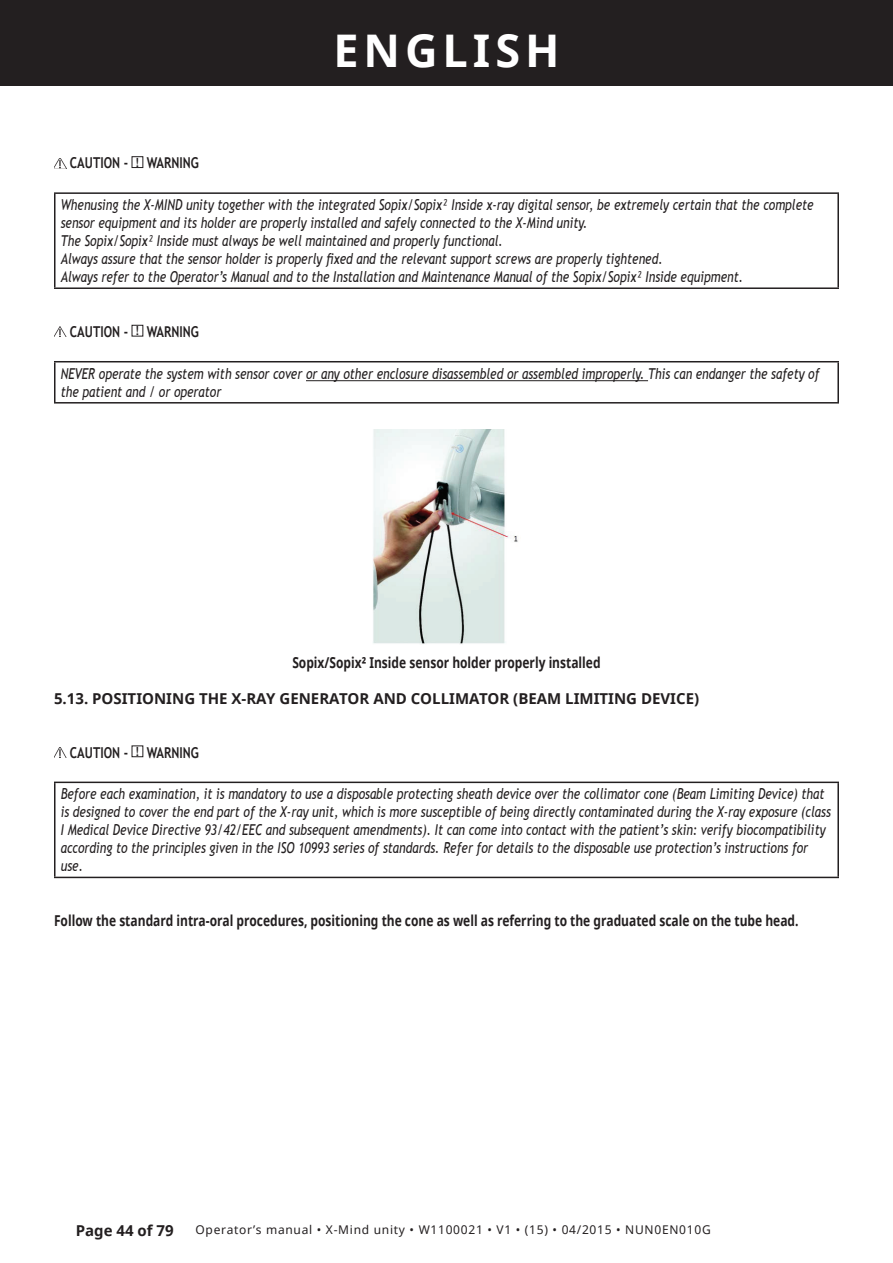
<style>
.page{position:relative;width:893px;height:1263px;background:#fff}
.page>*{position:absolute;margin:0;border:0;box-sizing:border-box;transform-origin:0 0}
.t1{font:700 45px "Noto Sans";letter-spacing:.11em;color:#fff}
.t2{font:italic 15px/18px "Trebuchet MS";color:#231f20;scale:.8 1}
.t3{font:700 15px "Noto Sans";color:#231f20;scale:.8 1}
.t4{font:700 15px "Noto Sans";color:#231f20}
.t5{font:700 15px "Trebuchet MS";color:#231f20;scale:.8 1}
.t6{font:12px "Noto Sans";letter-spacing:.06em;color:#231f20}
.s1{font-weight:400;font-size:12.6px}
</style>
<div class="page">
<div style="left:0;top:0;width:893px;height:85px;background:#231f20"></div>
<svg style="left:54px;top:158px;width:12px;height:10px"></svg>
<div style="left:132px;top:156px;width:11px;height:12px;border:1px solid #231f20"></div>
<hr style="left:54px;top:192px;width:785px;height:2px;background:#231f20">
<hr style="left:54px;top:194px;width:2px;height:93px;background:#231f20">
<hr style="left:837px;top:194px;width:2px;height:93px;background:#231f20">
<hr style="left:54px;top:287px;width:785px;height:2px;background:#231f20">
<svg style="left:54px;top:327px;width:12px;height:10px"></svg>
<div style="left:132px;top:325px;width:11px;height:11px;border:1px solid #231f20"></div>
<hr style="left:54px;top:361px;width:785px;height:1px;background:#231f20">
<hr style="left:54px;top:362px;width:2px;height:40px;background:#231f20">
<hr style="left:837px;top:362px;width:2px;height:40px;background:#231f20">
<hr style="left:54px;top:402px;width:785px;height:2px;background:#231f20">
<hr style="left:306px;top:380px;width:342px;height:1px;background:#231f20">
<img style="left:373px;top:430px;width:145px;height:214px">
<svg style="left:54px;top:747px;width:12px;height:11px"></svg>
<div style="left:132px;top:746px;width:11px;height:11px;border:1px solid #231f20"></div>
<hr style="left:54px;top:782px;width:785px;height:1px;background:#231f20">
<hr style="left:54px;top:783px;width:2px;height:94px;background:#231f20">
<hr style="left:837px;top:783px;width:2px;height:94px;background:#231f20">
<hr style="left:54px;top:877px;width:785px;height:1px;background:#231f20">
<h1 class="t1" style="left:333px;top:18px;width:228px">ENGLISH</h1>
<p class="t5" style="left:70px;top:154px;width:163px">CAUTION - <span class="s1">!</span> WARNING</p>
<p class="t2" style="left:61px;top:196px;width:943px">Whenusing the X-MIND unity together with the integrated Sopix/Sopix² Inside x-ray digital sensor, be extremely certain that the complete sensor equipment and its holder are properly installed and safely connected to the X-Mind unity.<br>The Sopix/Sopix² Inside must always be well maintained and properly functional.<br>Always assure that the sensor holder is properly fixed and the relevant support screws are properly tightened.<br>Always refer to the Operator’s Manual and to the Installation and Maintenance Manual of the Sopix/Sopix² Inside equipment.</p>
<p class="t5" style="left:70px;top:322px;width:163px">CAUTION - <span class="s1">!</span> WARNING</p>
<p class="t2" style="left:61px;top:365px;width:950px">NEVER operate the system with sensor cover or any other enclosure disassembled or assembled improperly. This can endanger the safety of the patient and / or operator</p>
<p class="t3" style="left:292px;top:651px;width:387px">Sopix/Sopix² Inside sensor holder properly installed</p>
<p class="t4" style="left:54px;top:687px;width:647px">5.13. POSITIONING THE X-RAY GENERATOR AND COLLIMATOR (BEAM LIMITING DEVICE)</p>
<p class="t5" style="left:70px;top:743px;width:163px">CAUTION - <span class="s1">!</span> WARNING</p>
<p class="t2" style="left:61px;top:785px;width:964px">Before each examination, it is mandatory to use a disposable protecting sheath device over the collimator cone (Beam Limiting Device) that is designed to cover the end part of the X-ray unit, which is more susceptible of being directly contaminated during the X-ray exposure (class I Medical Device Directive 93/42/EEC and subsequent amendments). It can come into contact with the patient’s skin: verify biocompatibility according to the principles given in the ISO 10993 series of standards. Refer for details to the disposable use protection’s instructions for use.</p>
<p class="t3" style="left:54px;top:910px;width:932px">Follow the standard intra-oral procedures, positioning the cone as well as referring to the graduated scale on the tube head.</p>
<p class="t4" style="left:76px;top:1219px;width:99px">Page 44 of 79</p>
<p class="t6" style="left:195px;top:1221px;width:517px">Operator’s manual • X-Mind unity • W1100021 • V1 • (15) • 04/2015 • NUN0EN010G</p>
</div>
